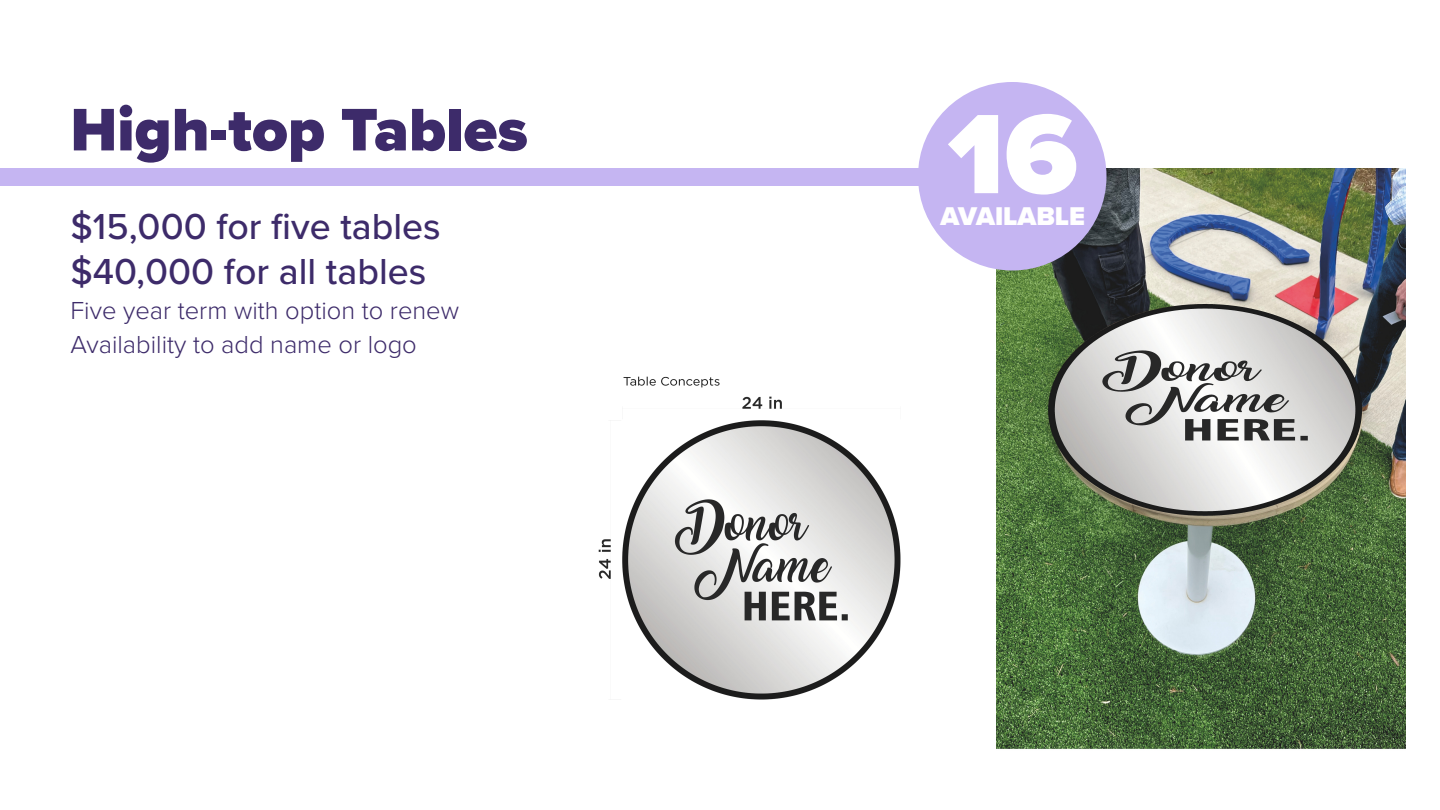
<style>
.page{position:relative;width:1440px;height:810px;background:#fff}
.page>*{position:absolute;margin:0;border:0;box-sizing:border-box;transform-origin:0 0}
.t1{font:900 117.15px "Proxima Nova";color:#fff}
.t2{font:900 62.25px "Proxima Nova";color:#3d2b6a}
.t3{font:500 37.5px "Proxima Nova";color:#3d2b6a}
.t4{font:900 26.62px "Proxima Nova";color:#fff}
.t5{font:300 25.5px "Proxima Nova";color:#3d2b6a}
</style>
<div class="page">
<img style="left:997px;top:168px;width:408px;height:581px">
<img style="left:598px;top:376px;width:303px;height:324px">
<div style="left:0;top:168px;width:968px;height:18px;background:#c5b5f2"></div>
<div style="left:918px;top:82px;width:189px;height:189px;background:#c5b5f2;border-radius:50%"></div>
<p class="t2" style="left:70px;top:83px;width:459px">High-top Tables</p>
<p class="t3" style="left:70px;top:199px;width:372px">$15,000 for five tables</p>
<p class="t3" style="left:70px;top:244px;width:357px">$40,000 for all tables</p>
<p class="t5" style="left:70px;top:291px;width:390px">Five year term with option to renew</p>
<p class="t5" style="left:70px;top:326px;width:348px">Availability to add name or logo</p>
<p class="t1" style="left:948px;top:67px;width:131px">16</p>
<p class="t4" style="left:940px;top:196px;width:146px">AVAILABLE</p>
</div>
